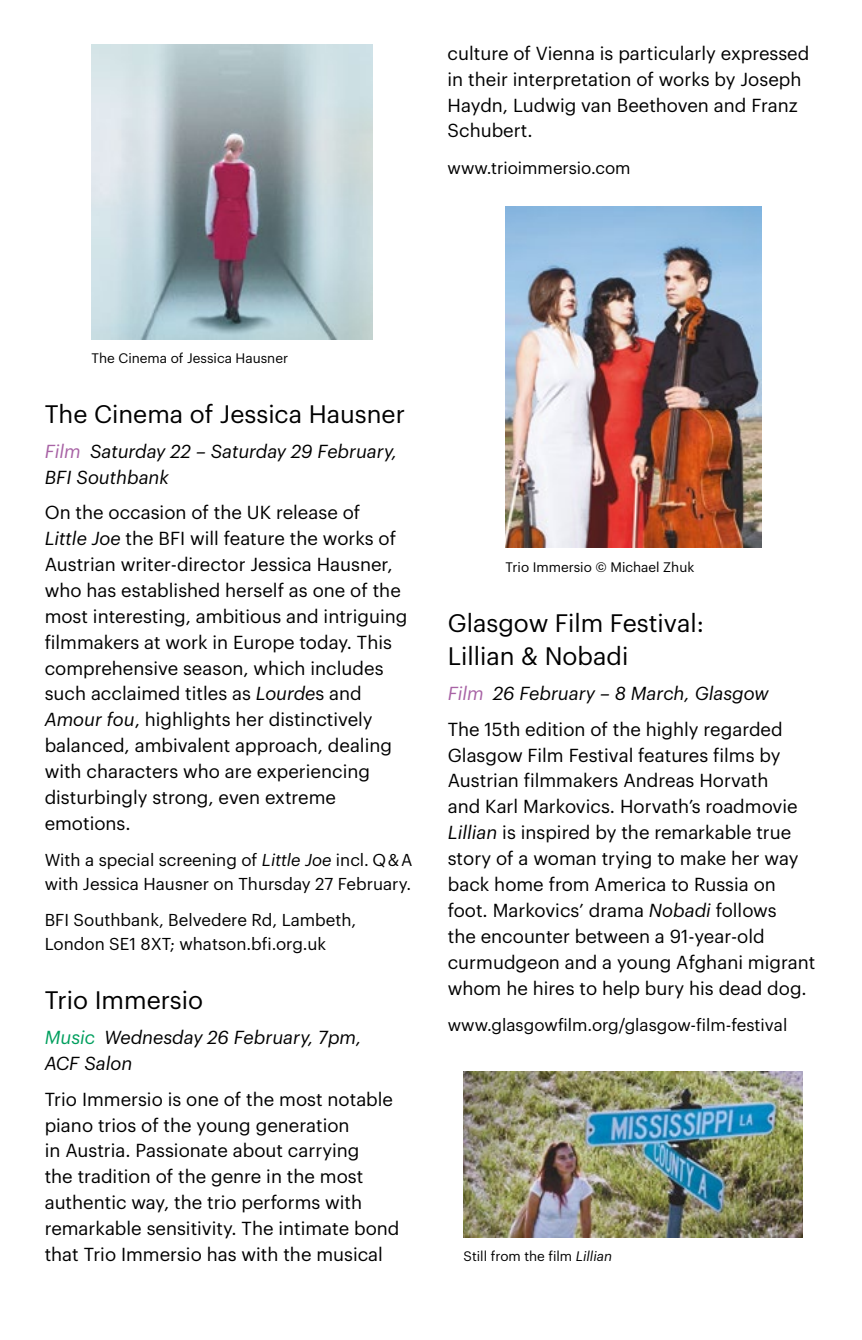
<style>
.page{position:relative;width:862px;height:1340px;background:#fff}
.page>*{position:absolute;margin:0;border:0;box-sizing:border-box;transform-origin:0 0}
.t1{font:24.75px/33.3px "Graphik";color:#000}
.t2{font:18.45px/25.9px "Graphik";color:#000}
.t3{font:italic 18.45px/25.9px "Graphik";color:#000}
.t4{font:16.88px/23.6px "Graphik";color:#000}
.t5{font:13.5px "Graphik";color:#000}
.s1{color:#a863a5}
.s2{font-style:italic}
.s3{color:#009f5e}
.s4{font-style:italic;color:#a863a5}
</style>
<div class="page">
<img style="left:505px;top:206px;width:255px;height:341px">
<img style="left:92px;top:45px;width:280px;height:294px">
<img style="left:463px;top:1071px;width:339px;height:166px">
<p class="t2" style="left:447px;top:39px;width:363px">culture of Vienna is particularly expressed in their interpretation of works by Joseph Haydn, Ludwig van Beethoven and Franz Schubert.</p>
<p class="t4" style="left:447px;top:154px;width:184px">www.trioimmersio.com</p>
<p class="t5" style="left:92px;top:348px;width:198px">The Cinema of Jessica Hausner</p>
<h1 class="t1" style="left:45px;top:395px;width:361px">The Cinema of Jessica Hausner</h1>
<p class="t3" style="left:45px;top:437px;width:354px"><span class="s1">Film</span> Saturday 22 – Saturday 29 February,<br>BFI Southbank</p>
<p class="t2" style="left:45px;top:498px;width:364px">On the occasion of the UK release of<br><span class="s2">Little Joe</span> the BFI will feature the works of Austrian writer-director Jessica Hausner, who has established herself as one of the most interesting, ambitious and intriguing filmmakers at work in Europe today. This comprehensive season, which includes such acclaimed titles as <span class="s2">Lourde</span>s and <span class="s2">Amour fou</span>, highlights her distinctively balanced, ambivalent approach, dealing with characters who are experiencing disturbingly strong, even extreme emotions.</p>
<p class="t4" style="left:45px;top:847px;width:369px">With a special screening of <span class="s2">Little Joe</span> incl. Q &amp; A with Jessica Hausner on Thursday 27 February.</p>
<p class="t4" style="left:45px;top:907px;width:313px">BFI Southbank, Belvedere Rd, Lambeth,<br>London SE1 8XT; whatson.bfi.org.uk</p>
<h1 class="t1" style="left:45px;top:981px;width:160px">Trio Immersio</h1>
<p class="t3" style="left:45px;top:1023px;width:318px"><span class="s3">Music</span> Wednesday 26 February, 7pm,<br>ACF Salon</p>
<p class="t2" style="left:45px;top:1084px;width:356px">Trio Immersio is one of the most notable piano trios of the young generation<br>in Austria. Passionate about carrying<br>the tradition of the genre in the most authentic way, the trio performs with remarkable sensitivity. The intimate bond that Trio Immersio has with the musical</p>
<p class="t5" style="left:505px;top:556px;width:190px">Trio Immersio © Michael Zhuk</p>
<h1 class="t1" style="left:447px;top:604px;width:257px">Glasgow Film Festival:<br>Lillian &amp; Nobadi</h1>
<p class="t2" style="left:447px;top:674px;width:336px;line-height:35.6px"><span class="s4">Film</span> <span class="s2">26 February – 8 March, Glasgow<br></span>The 15th edition of the highly regarded</p>
<p class="t2" style="left:447px;top:740px;width:369px">Glasgow Film Festival features films by Austrian filmmakers Andreas Horvath<br>and Karl Markovics. Horvath’s roadmovie <span class="s2">Lillian</span> is inspired by the remarkable true story of a woman trying to make her way back home from America to Russia on foot. Markovics’ drama <span class="s2">Nobadi</span> follows<br>the encounter between a 91-year-old curmudgeon and a young Afghani migrant whom he hires to help bury his dead dog.</p>
<p class="t4" style="left:447px;top:1011px;width:341px">www.glasgowfilm.org/glasgow-film-festival</p>
<p class="t5" style="left:463px;top:1246px;width:150px">Still from the film <span class="s2">Lillian</span></p>
</div>
